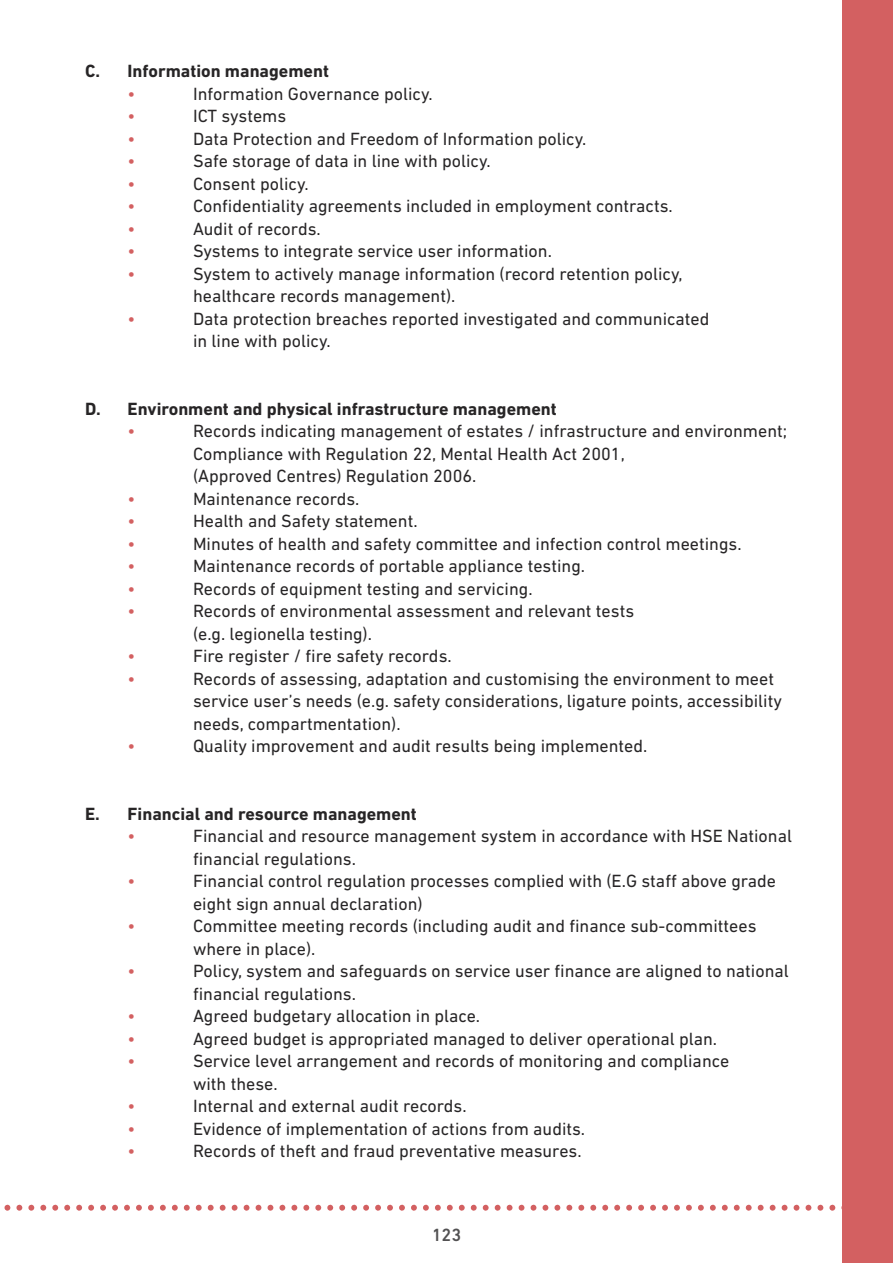
<style>
.page{position:relative;width:893px;height:1263px;background:#fff}
.page>*{position:absolute;margin:0;border:0;box-sizing:border-box;transform-origin:0 0}
.t1{font:18px/22.5px "DIN Next LT Pro";color:#272526}
.t2{font:700 18px "DIN Next LT Pro";color:#272526}
.t3{font:18px "DIN Next LT Pro";color:#d36061}
.t4{font:500 18px "DIN Next LT Pro";color:#525152}
</style>
<div class="page">
<div style="left:842px;top:0;width:51px;height:1263px;background:#d36061"></div>
<svg style="left:4px;top:1205px;width:838px;height:6px"></svg>
<p class="t2" style="left:85px;top:65px;width:245px">C. Information management</p>
<p class="t3" style="left:128px;top:88px;width:9px">•</p>
<p class="t1" style="left:193px;top:84px;width:241px">Information Governance policy.</p>
<p class="t3" style="left:128px;top:110px;width:9px">•</p>
<p class="t1" style="left:193px;top:107px;width:95px">ICT systems</p>
<p class="t3" style="left:128px;top:133px;width:9px">•</p>
<p class="t1" style="left:193px;top:129px;width:395px">Data Protection and Freedom of Information policy.</p>
<p class="t3" style="left:128px;top:155px;width:9px">•</p>
<p class="t1" style="left:193px;top:152px;width:299px">Safe storage of data in line with policy.</p>
<p class="t3" style="left:128px;top:178px;width:9px">•</p>
<p class="t1" style="left:193px;top:174px;width:117px">Consent policy.</p>
<p class="t3" style="left:128px;top:200px;width:9px">•</p>
<p class="t1" style="left:193px;top:197px;width:481px">Confidentiality agreements included in employment contracts.</p>
<p class="t3" style="left:128px;top:223px;width:9px">•</p>
<p class="t1" style="left:193px;top:219px;width:129px">Audit of records.</p>
<p class="t3" style="left:128px;top:245px;width:9px">•</p>
<p class="t1" style="left:193px;top:242px;width:360px">Systems to integrate service user information.</p>
<p class="t3" style="left:128px;top:268px;width:9px">•</p>
<p class="t1" style="left:193px;top:264px;width:491px">System to actively manage information (record retention policy, healthcare records management).</p>
<p class="t3" style="left:128px;top:313px;width:9px">•</p>
<p class="t1" style="left:193px;top:309px;width:518px">Data protection breaches reported investigated and communicated in line with policy.</p>
<p class="t2" style="left:85px;top:403px;width:473px">D. Environment and physical infrastructure management</p>
<p class="t3" style="left:128px;top:425px;width:9px">•</p>
<p class="t1" style="left:193px;top:422px;width:596px">Records indicating management of estates / infrastructure and environment;<br>Compliance with Regulation 22, Mental Health Act 2001,<br>(Approved Centres) Regulation 2006.</p>
<p class="t3" style="left:128px;top:493px;width:9px">•</p>
<p class="t1" style="left:193px;top:489px;width:168px">Maintenance records.</p>
<p class="t3" style="left:128px;top:515px;width:9px">•</p>
<p class="t1" style="left:193px;top:512px;width:226px">Health and Safety statement.</p>
<p class="t3" style="left:128px;top:538px;width:9px">•</p>
<p class="t1" style="left:193px;top:534px;width:550px">Minutes of health and safety committee and infection control meetings.</p>
<p class="t3" style="left:128px;top:560px;width:9px">•</p>
<p class="t1" style="left:193px;top:557px;width:394px">Maintenance records of portable appliance testing.</p>
<p class="t3" style="left:128px;top:583px;width:9px">•</p>
<p class="t1" style="left:193px;top:579px;width:341px">Records of equipment testing and servicing.</p>
<p class="t3" style="left:128px;top:605px;width:9px">•</p>
<p class="t1" style="left:193px;top:602px;width:443px">Records of environmental assessment and relevant tests (e.g. legionella testing).</p>
<p class="t3" style="left:128px;top:650px;width:9px">•</p>
<p class="t1" style="left:193px;top:647px;width:260px">Fire register / fire safety records.</p>
<p class="t3" style="left:128px;top:673px;width:9px">•</p>
<p class="t1" style="left:193px;top:669px;width:590px">Records of assessing, adaptation and customising the environment to meet service user’s needs (e.g. safety considerations, ligature points, accessibility needs, compartmentation).</p>
<p class="t3" style="left:128px;top:740px;width:9px">•</p>
<p class="t1" style="left:193px;top:737px;width:456px">Quality improvement and audit results being implemented.</p>
<p class="t2" style="left:85px;top:808px;width:333px">E. Financial and resource management</p>
<p class="t3" style="left:128px;top:830px;width:9px">•</p>
<p class="t1" style="left:193px;top:827px;width:600px">Financial and resource management system in accordance with HSE National financial regulations.</p>
<p class="t3" style="left:128px;top:875px;width:9px">•</p>
<p class="t1" style="left:193px;top:872px;width:585px">Financial control regulation processes complied with (E.G staff above grade eight sign annual declaration)</p>
<p class="t3" style="left:128px;top:920px;width:9px">•</p>
<p class="t1" style="left:193px;top:917px;width:565px">Committee meeting records (including audit and finance sub-committees where in place).</p>
<p class="t3" style="left:128px;top:965px;width:9px">•</p>
<p class="t1" style="left:193px;top:962px;width:597px">Policy, system and safeguards on service user finance are aligned to national financial regulations.</p>
<p class="t3" style="left:128px;top:1010px;width:9px">•</p>
<p class="t1" style="left:193px;top:1007px;width:289px">Agreed budgetary allocation in place.</p>
<p class="t3" style="left:128px;top:1033px;width:9px">•</p>
<p class="t1" style="left:193px;top:1029px;width:526px">Agreed budget is appropriated managed to deliver operational plan.</p>
<p class="t3" style="left:128px;top:1055px;width:9px">•</p>
<p class="t1" style="left:193px;top:1052px;width:538px">Service level arrangement and records of monitoring and compliance with these.</p>
<p class="t3" style="left:128px;top:1100px;width:9px">•</p>
<p class="t1" style="left:193px;top:1097px;width:275px">Internal and external audit records.</p>
<p class="t3" style="left:128px;top:1123px;width:9px">•</p>
<p class="t1" style="left:193px;top:1119px;width:394px">Evidence of implementation of actions from audits.</p>
<p class="t3" style="left:128px;top:1145px;width:9px">•</p>
<p class="t1" style="left:193px;top:1142px;width:390px">Records of theft and fraud preventative measures.</p>
<p class="t4" style="left:432px;top:1229px;width:31px">123</p>
</div>
